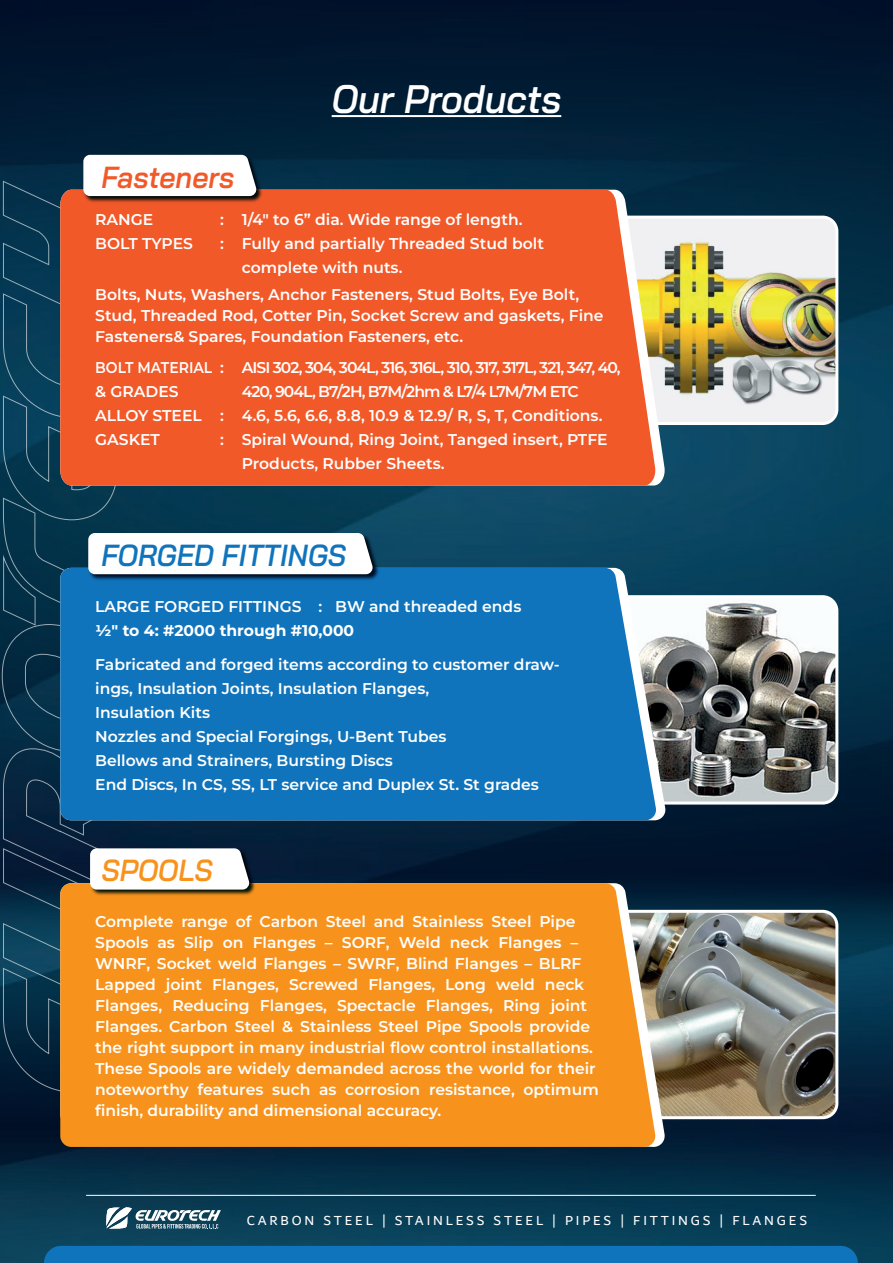
<style>
.page{position:relative;width:893px;height:1263px;background:#fff}
.page>*{position:absolute;margin:0;border:0;box-sizing:border-box;transform-origin:0 0}
.t1{font:italic 600 39.75px "Bai Jamjuree";color:#fff;scale:.93 1}
.t2{font:italic 600 30.45px "Bai Jamjuree";color:#1074bc;scale:.93 1}
.t3{font:italic 600 30.45px "Bai Jamjuree";color:#f15929;scale:.93 1}
.t4{font:italic 600 30.45px "Bai Jamjuree";color:#f7931d;scale:.93 1}
.t5{font:600 15.6px/21px "Montserrat";color:#fff}
.t6{font:600 15.6px/24px "Montserrat";letter-spacing:-.06em;color:#fff;scale:.9 1}
.t7{font:700 15.6px "Montserrat";color:#fff}
.t8{font:14.1px "Dubai";letter-spacing:.2em;color:#fff}
</style>
<div class="page">
<img style="left:0;top:0;width:893px;height:1263px">
<img style="left:666px;top:908px;width:174px;height:213px">
<img style="left:666px;top:214px;width:174px;height:212px">
<svg style="left:374px;top:190px;width:282px;height:295px;background:#ee6133"></svg>
<div style="left:44px;top:1246px;width:814px;height:17px;background:#1074bc"></div>
<hr style="left:332px;top:115px;width:229px;height:2px;background:#fff">
<div style="left:32px;top:104px;width:282px;height:51px;background:#001f37"></div>
<div style="left:60px;top:883px;width:596px;height:264px;background:#f7931d"></div>
<svg style="left:666px;top:594px;width:174px;height:212px"></svg>
<svg style="left:374px;top:568px;width:283px;height:252px;background:#1d7abd"></svg>
<img style="left:374px;top:482px;width:56px;height:149px">
<svg style="left:2px;top:155px;width:372px;height:937px;background:#836a5e"></svg>
<svg style="left:106px;top:1207px;width:115px;height:22px"></svg>
<hr style="left:86px;top:1195px;width:730px;height:1px;background:#fff">
<h1 class="t1" style="left:332px;top:76px;width:248px">Our Products</h1>
<h2 class="t3" style="left:102px;top:159px;width:144px">Fasteners</h2>
<p class="t5" style="left:95px;top:208px;width:60px">RANGE</p>
<p class="t5" style="left:220px;top:208px;width:304px">: 1/4" to 6” dia. Wide range of length.</p>
<p class="t5" style="left:95px;top:232px;width:99px">BOLT TYPES</p>
<p class="t5" style="left:242px;top:231px;width:304px;line-height:24px;text-indent:-21px">: Fully and partially Threaded Stud bolt complete with nuts.</p>
<p class="t5" style="left:95px;top:283px;width:510px">Bolts, Nuts, Washers, Anchor Fasteners, Stud Bolts, Eye Bolt,<br>Stud, Threaded Rod, Cotter Pin, Socket Screw and gaskets, Fine<br>Fasteners&amp; Spares, Foundation Fasteners, etc.</p>
<p class="t6" style="left:95px;top:355px;width:585px">BOLT MATERIAL : AISI 302, 304, 304L, 316, 316L, 310, 317, 317L, 321, 347, 40, &amp; GRADES</p>
<p class="t5" style="left:95px;top:379px;width:509px;line-height:24px;text-indent:147px">420, 904L, B7/2H, B7M/2hm &amp; L7/4 L7M/7M ETC<br>ALLOY STEEL : 4.6, 5.6, 6.6, 8.8, 10.9 &amp; 12.9/ R, S, T, Conditions.<br>GASKET</p>
<p class="t5" style="left:242px;top:427px;width:367px;line-height:24px;text-indent:-21px">: Spiral Wound, Ring Joint, Tanged insert, PTFE<br>Products, Rubber Sheets.</p>
<h2 class="t2" style="left:102px;top:537px;width:265px">FORGED FITTINGS</h2>
<p class="t5" style="left:95px;top:595px;width:428px">LARGE FORGED FITTINGS : BW and threaded ends</p>
<p class="t7" style="left:95px;top:620px;width:260px">½" to 4: #2000 through #10,000</p>
<p class="t5" style="left:95px;top:652px;width:466px;line-height:24px">Fabricated and forged items according to customer draw&shy;ings, Insulation Joints, Insulation Flanges,<br>Insulation Kits<br>Nozzles and Special Forgings, U-Bent Tubes<br>Bellows and Strainers, Bursting Discs<br>End Discs, In CS, SS, LT service and Duplex St. St grades</p>
<h2 class="t4" style="left:102px;top:853px;width:121px">SPOOLS</h2>
<p class="t5" style="left:95px;top:910px;width:505px">Complete range of Carbon Steel and Stainless Steel Pipe Spools as Slip on Flanges – SORF, Weld neck Flanges – WNRF, Socket weld Flanges – SWRF, Blind Flanges – BLRF Lapped joint Flanges, Screwed Flanges, Long weld neck Flanges, Reducing Flanges, Spectacle Flanges, Ring joint Flanges. Carbon Steel &amp; Stainless Steel Pipe Spools provide the right support in many industrial flow control installations.<br>These Spools are widely demanded across the world for their noteworthy features such as corrosion resistance, optimum finish, durability and dimensional accuracy.</p>
<p class="t8" style="left:247px;top:1212px;width:562px">CARBON STEEL | STAINLESS STEEL | PIPES | FITTINGS | FLANGES</p>
</div>
